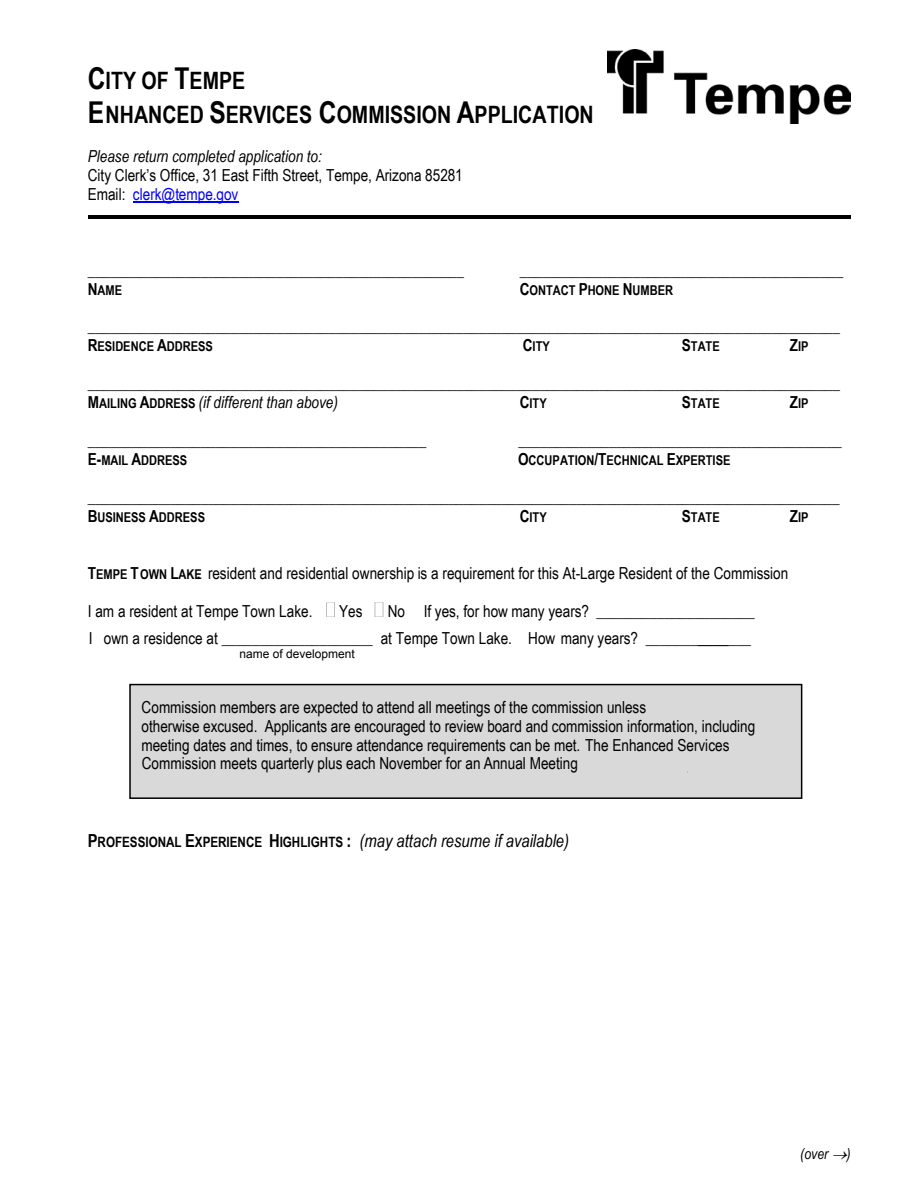
<style>
.page{position:relative;width:918px;height:1188px;background:#fff}
.page>*{position:absolute;margin:0;border:0;box-sizing:border-box;transform-origin:0 0}
.t1{font:700 24px/34.3px "Arial Narrow";color:#000}
.t2{font:16.5px/18.9px "Arial Narrow";color:#000}
.t3{font:italic 16.5px "Arial Narrow";color:#000}
.t4{font:italic 15px "Arial Narrow";color:#000}
.t5{font:700 14.25px "Arial Narrow";color:#000}
.t6{font:700 13.5px "Arial Narrow";color:#000}
.t7{font:12px "Arial";color:#000}
.s1{font-size:30px}
.s2{color:#00f}
.s3{font-size:16.5px}
.s4{font-weight:700}
.s5{font-weight:700;font-size:13.5px}
.s6{font-style:italic}
.s7{font-size:18px}
.s8{font-weight:400;font-style:italic;font-size:18px}
</style>
<div class="page">
<hr style="left:133px;top:202px;width:106px;height:1px;background:#00f">
<hr style="left:88px;top:215px;width:763px;height:4px;background:#000">
<svg style="left:326px;top:602px;width:9px;height:15px"></svg>
<svg style="left:375px;top:602px;width:8px;height:15px"></svg>
<img style="left:607px;top:50px;width:243px;height:73px">
<div style="left:129px;top:684px;width:673px;height:115px;background:#d9d9d9;border:2px solid #000"></div>
<h1 class="t1" style="left:88px;top:62px;width:508px"><span class="s1">C</span>ITY OF <span class="s1">T</span>EMPE<br><span class="s1">E</span>NHANCED <span class="s1">S</span>ERVICES <span class="s1">C</span>OMMISSION <span class="s1">A</span>PPLICATION</h1>
<p class="t3" style="left:88px;top:145px;width:236px">Please return completed application to:</p>
<p class="t2" style="left:88px;top:165px;width:377px">City Clerk’s Office, 31 East Fifth Street, Tempe, Arizona 85281<br>Email: <span class="s2">clerk@tempe.gov</span></p>
<p class="t2" style="left:88px;top:260px;width:378px">__________________________________________________</p>
<p class="t2" style="left:520px;top:260px;width:325px">___________________________________________</p>
<p class="t6" style="left:88px;top:280px;width:36px"><span class="s3">N</span>AME</p>
<p class="t6" style="left:520px;top:280px;width:155px"><span class="s3">C</span>ONTACT <span class="s3">P</span>HONE <span class="s3">N</span>UMBER</p>
<p class="t2" style="left:88px;top:317px;width:754px">____________________________________________________________________________________________________</p>
<p class="t6" style="left:88px;top:336px;width:127px"><span class="s3">R</span>ESIDENCE <span class="s3">A</span>DDRESS</p>
<p class="t6" style="left:523px;top:336px;width:29px"><span class="s3">C</span>ITY</p>
<p class="t6" style="left:682px;top:336px;width:39px"><span class="s3">S</span>TATE</p>
<p class="t6" style="left:790px;top:336px;width:20px"><span class="s3">Z</span>IP</p>
<p class="t2" style="left:88px;top:373px;width:754px">____________________________________________________________________________________________________<br><span class="s4">M</span><span class="s5">AILING</span> <span class="s4">A</span><span class="s5">DDRESS</span> <span class="s6">(if different than above)</span></p>
<p class="t6" style="left:520px;top:393px;width:29px"><span class="s3">C</span>ITY</p>
<p class="t6" style="left:682px;top:393px;width:39px"><span class="s3">S</span>TATE</p>
<p class="t6" style="left:790px;top:393px;width:20px"><span class="s3">Z</span>IP</p>
<p class="t2" style="left:88px;top:430px;width:340px">_____________________________________________</p>
<p class="t2" style="left:519px;top:430px;width:325px">___________________________________________</p>
<p class="t6" style="left:88px;top:450px;width:101px"><span class="s3">E-</span>MAIL <span class="s3">A</span>DDRESS</p>
<p class="t6" style="left:518px;top:450px;width:214px"><span class="s3">O</span>CCUPATION<span class="s3">/T</span>ECHNICAL <span class="s3">E</span>XPERTISE</p>
<p class="t2" style="left:88px;top:487px;width:753px">____________________________________________________________________________________________________</p>
<p class="t6" style="left:88px;top:507px;width:119px"><span class="s3">B</span>USINESS <span class="s3">A</span>DDRESS</p>
<p class="t6" style="left:520px;top:507px;width:29px"><span class="s3">C</span>ITY</p>
<p class="t6" style="left:682px;top:507px;width:39px"><span class="s3">S</span>TATE</p>
<p class="t6" style="left:790px;top:507px;width:20px"><span class="s3">Z</span>IP</p>
<p class="t2" style="left:88px;top:563px;width:702px"><span class="s4">T</span><span class="s5">EMPE</span> <span class="s4">T</span><span class="s5">OWN</span> <span class="s4">L</span><span class="s5">AKE</span><span class="s4">.</span> resident and residential ownership is a requirement for this At-Large Resident of the Commission</p>
<p class="t2" style="left:88px;top:601px;width:226px">I am a resident at Tempe Town Lake.</p>
<p class="t2" style="left:339px;top:601px;width:25px">Yes</p>
<p class="t2" style="left:388px;top:601px;width:368px">No If yes, for how many years? _____________________</p>
<p class="t2" style="left:89px;top:628px;width:425px">I own a residence at ____________________ at Tempe Town Lake.</p>
<p class="t2" style="left:528px;top:628px;width:224px">How many years? ______________</p>
<p class="t7" style="left:239px;top:646px;width:117px">name of development</p>
<p class="t2" style="left:141px;top:697px;width:615px">Commission members are expected to attend all meetings of the commission unless<br>otherwise excused. Applicants are encouraged to review board and commission information, including meeting dates and times, to ensure attendance requirements can be met. The Enhanced Services</p>
<p class="t2" style="left:142px;top:753px;width:438px">Commission meets quarterly plus each November for an Annual Meeting</p>
<p class="t5" style="left:88px;top:831px;width:483px"><span class="s7">P</span>ROFESSIONAL <span class="s7">E</span>XPERIENCE <span class="s7">H</span>IGHLIGHTS <span class="s7">:</span> <span class="s8">(may attach resume if available)</span></p>
<p class="t4" style="left:800px;top:1143px;width:54px">(over →)</p>
</div>
